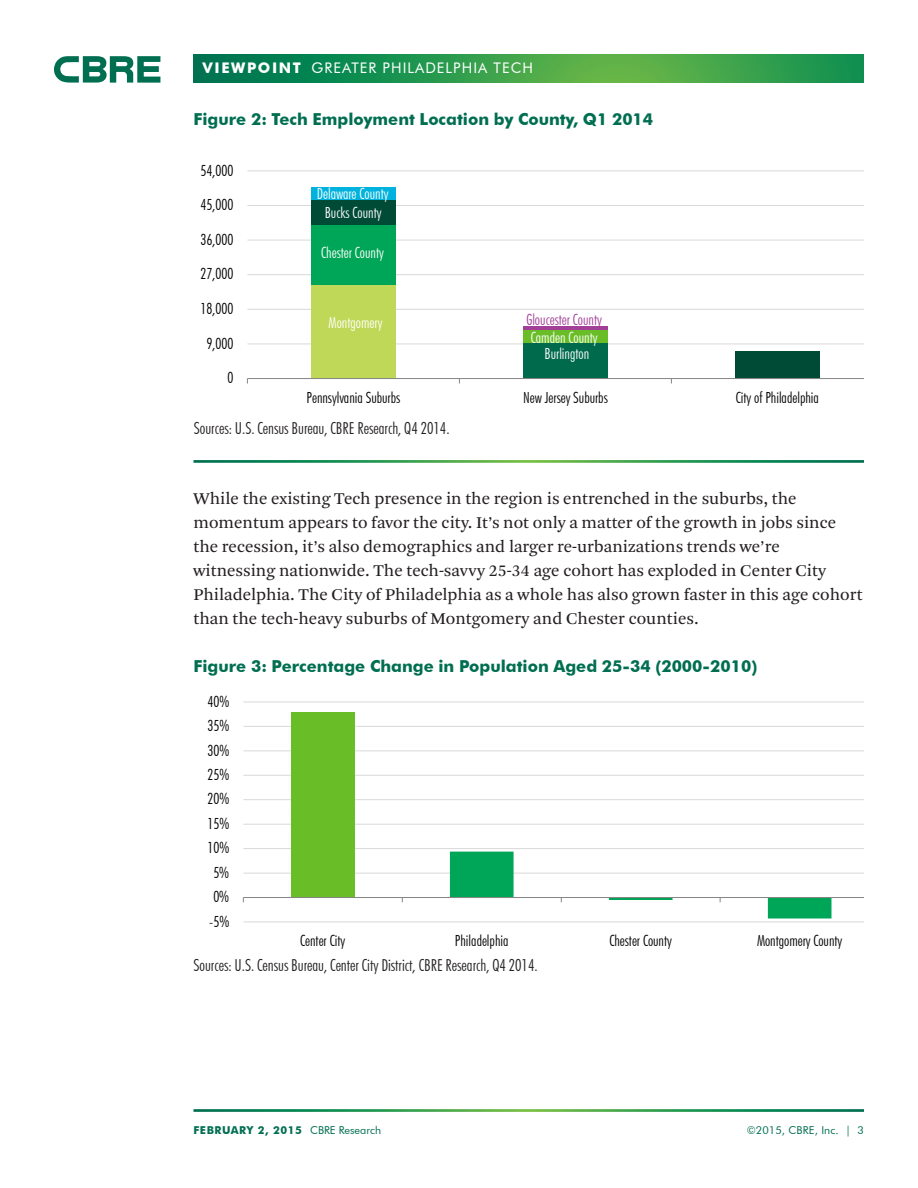
<style>
.page{position:relative;width:918px;height:1188px;background:#fff}
.page>*{position:absolute;margin:0;border:0;box-sizing:border-box;transform-origin:0 0}
.Body_Text{font:17.25px/24px "Arnhem Pro Blond";color:#231f20}
.Chart_Source{font:300 condensed 16.5px "Futura BT";color:#231f20}
.Chart_Title{font:700 16.5px "Futura BT";color:#006e51}
.t1{font:300 condensed 15.3px "Futura BT";letter-spacing:-.005em;color:#000}
.t2{font:300 condensed 15.3px/19px "Futura BT";letter-spacing:.005em;color:#fff;text-align:center}
.t3{font:300 condensed 15.3px/18.3px "Futura BT";letter-spacing:.005em;color:#a23f97}
.t4{font:14.7px "Futura BT";letter-spacing:.07em;color:#fff}
.t5{font:700 10.8px "Futura BT";letter-spacing:.05em;color:#006e51}
.t6{font:10.8px "Futura BT";letter-spacing:.01em;color:#006e51}
.s1{font-weight:700}
.s2{color:#fff}
.s3{font-weight:400}
</style>
<div class="page">
<svg style="left:194px;top:54px;width:670px;height:29px;background:#2d994d"></svg>
<svg style="left:54px;top:56px;width:106px;height:27px"></svg>
<hr style="left:247px;top:344px;width:617px;height:1px;background:#d9d9d9">
<hr style="left:247px;top:309px;width:617px;height:1px;background:#d9d9d9">
<hr style="left:247px;top:274px;width:617px;height:1px;background:#d9d9d9">
<hr style="left:247px;top:240px;width:617px;height:1px;background:#d9d9d9">
<hr style="left:247px;top:205px;width:617px;height:1px;background:#d9d9d9">
<hr style="left:247px;top:170px;width:617px;height:1px;background:#d9d9d9">
<div style="left:523px;top:342px;width:85px;height:37px;background:#006a4d"></div>
<div style="left:735px;top:351px;width:85px;height:28px;background:#004b35"></div>
<div style="left:311px;top:285px;width:85px;height:94px;background:#bfd857"></div>
<div style="left:523px;top:330px;width:85px;height:12px;background:#69be28"></div>
<div style="left:311px;top:225px;width:85px;height:60px;background:#00a657"></div>
<hr style="left:523px;top:326px;width:85px;height:4px;background:#a23f97">
<div style="left:311px;top:199px;width:85px;height:26px;background:#004b35"></div>
<div style="left:311px;top:187px;width:85px;height:12px;background:#00b2dd"></div>
<hr style="left:247px;top:378px;width:617px;height:1px;background:#868686">
<hr style="left:243px;top:922px;width:621px;height:1px;background:#d9d9d9">
<hr style="left:243px;top:873px;width:621px;height:1px;background:#d9d9d9">
<hr style="left:243px;top:848px;width:621px;height:1px;background:#d9d9d9">
<hr style="left:243px;top:824px;width:621px;height:1px;background:#d9d9d9">
<hr style="left:243px;top:799px;width:621px;height:1px;background:#d9d9d9">
<hr style="left:243px;top:775px;width:621px;height:1px;background:#d9d9d9">
<hr style="left:243px;top:750px;width:621px;height:1px;background:#d9d9d9">
<hr style="left:243px;top:726px;width:621px;height:1px;background:#d9d9d9">
<hr style="left:243px;top:702px;width:621px;height:1px;background:#d9d9d9">
<div style="left:291px;top:712px;width:64px;height:186px;background:#69be28"></div>
<hr style="left:243px;top:897px;width:621px;height:1px;background:#868686">
<svg style="left:450px;top:852px;width:381px;height:67px"></svg>
<p class="t4" style="left:202px;top:59px;width:332px"><span class="s1">VIEWPOINT</span> GREATER PHILADELPHIA TECH</p>
<p class="Chart_Title" style="left:194px;top:109px;width:461px">Figure 2: Tech Employment Location by County, Q1 2014</p>
<p class="t1" style="left:201px;top:161px;width:34px">54,000</p>
<p class="t1" style="left:201px;top:195px;width:34px">45,000</p>
<p class="t1" style="left:201px;top:230px;width:34px">36,000</p>
<p class="t1" style="left:201px;top:265px;width:34px">27,000</p>
<p class="t1" style="left:201px;top:299px;width:34px">18,000</p>
<p class="t1" style="left:207px;top:334px;width:28px">9,000</p>
<p class="t1" style="left:227px;top:369px;width:7px">0</p>
<p class="t2" style="left:317px;top:184px;width:73px">Delaware County<br>Bucks County</p>
<p class="t2" style="left:321px;top:243px;width:64px">Chester County</p>
<p class="t2" style="left:329px;top:313px;width:55px">Montgomery</p>
<p class="t3" style="left:526px;top:310px;width:77px">Gloucester County<br><span class="s2">Camden County</span></p>
<p class="t2" style="left:545px;top:344px;width:46px">Burlington</p>
<p class="t1" style="left:307px;top:388px;width:95px">Pennsylvania Suburbs</p>
<p class="t1" style="left:523px;top:388px;width:86px">New Jersey Suburbs</p>
<p class="t1" style="left:736px;top:388px;width:85px">City of Philadelphia</p>
<p class="Chart_Source" style="left:194px;top:418px;width:257px">Sources: U.S. Census Bureau, CBRE Research, Q4 2014.</p>
<p class="Body_Text" style="left:194px;top:487px;width:671px">While the existing Tech presence in the region is entrenched in the suburbs, the momentum appears to favor the city. It’s not only a matter of the growth in jobs since the recession, it’s also demographics and larger re-urbanizations trends we’re witnessing nationwide. The tech-savvy 25-34 age cohort has exploded in Center City Philadelphia. The City of Philadelphia as a whole has also grown faster in this age cohort than the tech-heavy suburbs of Montgomery and Chester counties.</p>
<p class="Chart_Title" style="left:194px;top:656px;width:565px">Figure 3: Percentage Change in Population Aged 25-34 (2000-2010)</p>
<p class="t1" style="left:207px;top:692px;width:23px">40%</p>
<p class="t1" style="left:207px;top:716px;width:23px">35%</p>
<p class="t1" style="left:207px;top:741px;width:23px">30%</p>
<p class="t1" style="left:207px;top:765px;width:23px">25%</p>
<p class="t1" style="left:207px;top:790px;width:23px">20%</p>
<p class="t1" style="left:207px;top:814px;width:23px">15%</p>
<p class="t1" style="left:207px;top:839px;width:23px">10%</p>
<p class="t1" style="left:213px;top:863px;width:17px">5%</p>
<p class="t1" style="left:213px;top:888px;width:17px">0%</p>
<p class="t1" style="left:209px;top:912px;width:21px">-5%</p>
<p class="t1" style="left:300px;top:932px;width:46px">Center City</p>
<p class="t1" style="left:455px;top:932px;width:55px">Philadelphia</p>
<p class="t1" style="left:609px;top:932px;width:64px">Chester County</p>
<p class="t1" style="left:757px;top:932px;width:87px">Montgomery County</p>
<p class="Chart_Source" style="left:194px;top:955px;width:346px">Sources: U.S. Census Bureau, Center City District, CBRE Research, Q4 2014.</p>
<p class="t5" style="left:194px;top:1123px;width:189px">FEBRUARY 2, 2015 <span class="s3">CBRE Research</span></p>
<p class="t6" style="left:747px;top:1123px;width:119px">©2015, CBRE, Inc. | 3</p>
</div>
